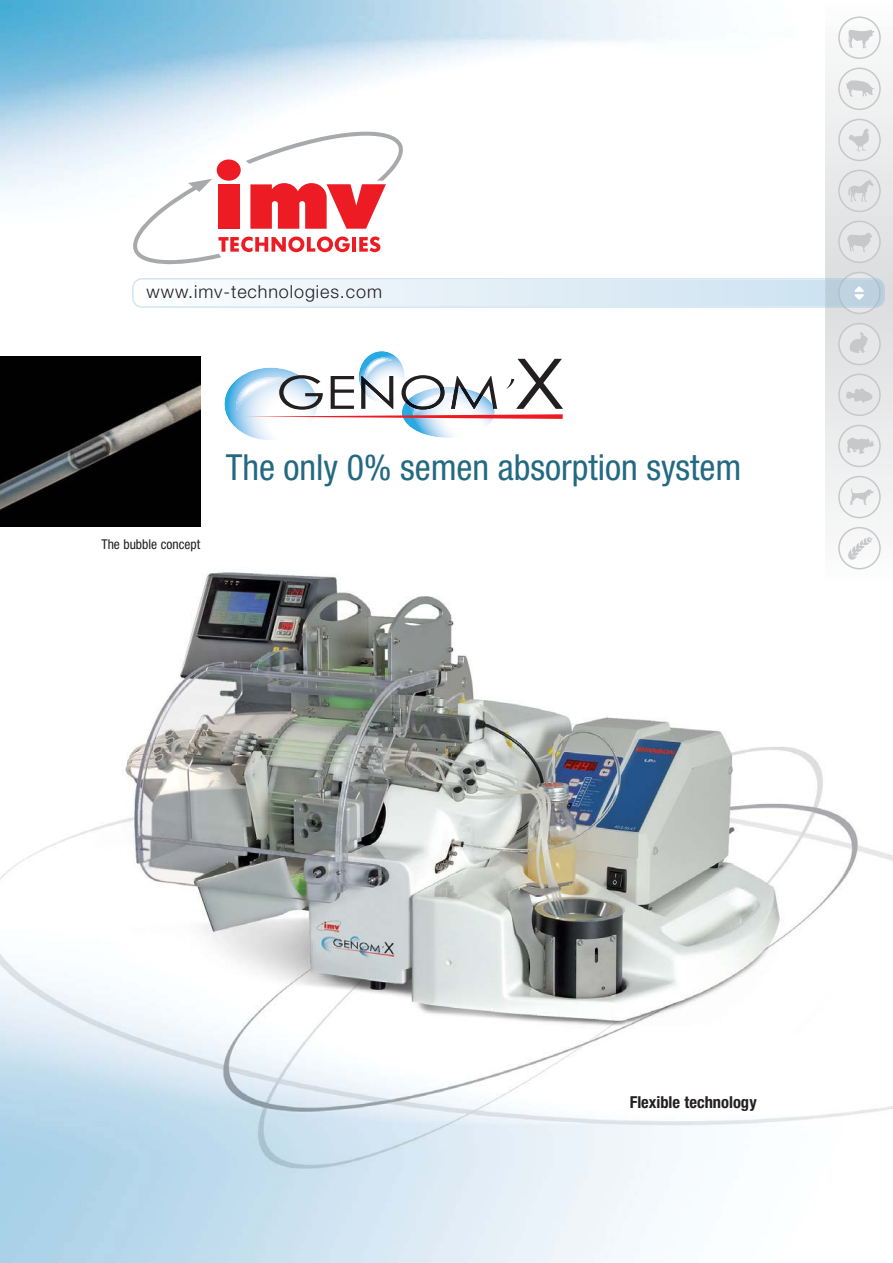
<style>
.page{position:relative;width:893px;height:1263px;background:#fff}
.page>*{position:absolute;margin:0;border:0;box-sizing:border-box;transform-origin:0 0}
.t1{font:condensed 36px "Helvetica Neue";color:#246982}
.t2{font:300 18px "Helvetica Neue";letter-spacing:.05em;color:#231f20}
.t3{font:700 condensed 16.5px "Helvetica Neue";color:#231f20}
.t4{font:condensed 13.5px "Helvetica Neue";color:#231f20}
</style>
<div class="page">
<img style="left:0;top:0;width:892px;height:1262px">
<svg style="left:825px;top:0;width:67px;height:580px;fill:#ededee"></svg>
<svg style="left:133px;top:132px;width:270px;height:132px"></svg>
<img style="left:132px;top:278px;width:693px;height:30px">
<img style="left:881px;top:278px;width:4px;height:30px">
<svg style="left:825px;top:272px;width:56px;height:42px;background:#c7d5df"></svg>
<svg style="left:838px;top:16px;width:43px;height:43px"></svg>
<svg style="left:838px;top:68px;width:43px;height:42px"></svg>
<svg style="left:838px;top:119px;width:43px;height:42px;background:#e3e5e5"></svg>
<svg style="left:838px;top:170px;width:43px;height:42px;background:#dedfe1"></svg>
<svg style="left:838px;top:221px;width:43px;height:42px;background:#dcdddf"></svg>
<svg style="left:838px;top:323px;width:43px;height:42px;background:#dddee0"></svg>
<svg style="left:838px;top:374px;width:43px;height:42px;background:#dedfe1"></svg>
<svg style="left:838px;top:425px;width:43px;height:42px;background:#e2e3e4"></svg>
<svg style="left:838px;top:476px;width:43px;height:42px"></svg>
<svg style="left:838px;top:527px;width:43px;height:42px"></svg>
<img style="left:0;top:357px;width:200px;height:170px">
<svg style="left:221px;top:351px;width:342px;height:89px"></svg>
<p class="t2" style="left:147px;top:285px;width:237px">www.imv-technologies.com</p>
<p class="t4" style="left:101px;top:540px;width:100px">The bubble concept</p>
<p class="t1" style="left:226px;top:455px;width:517px">The only 0% semen absorption system</p>
<p class="t3" style="left:630px;top:1097px;width:128px">Flexible technology</p>
</div>
